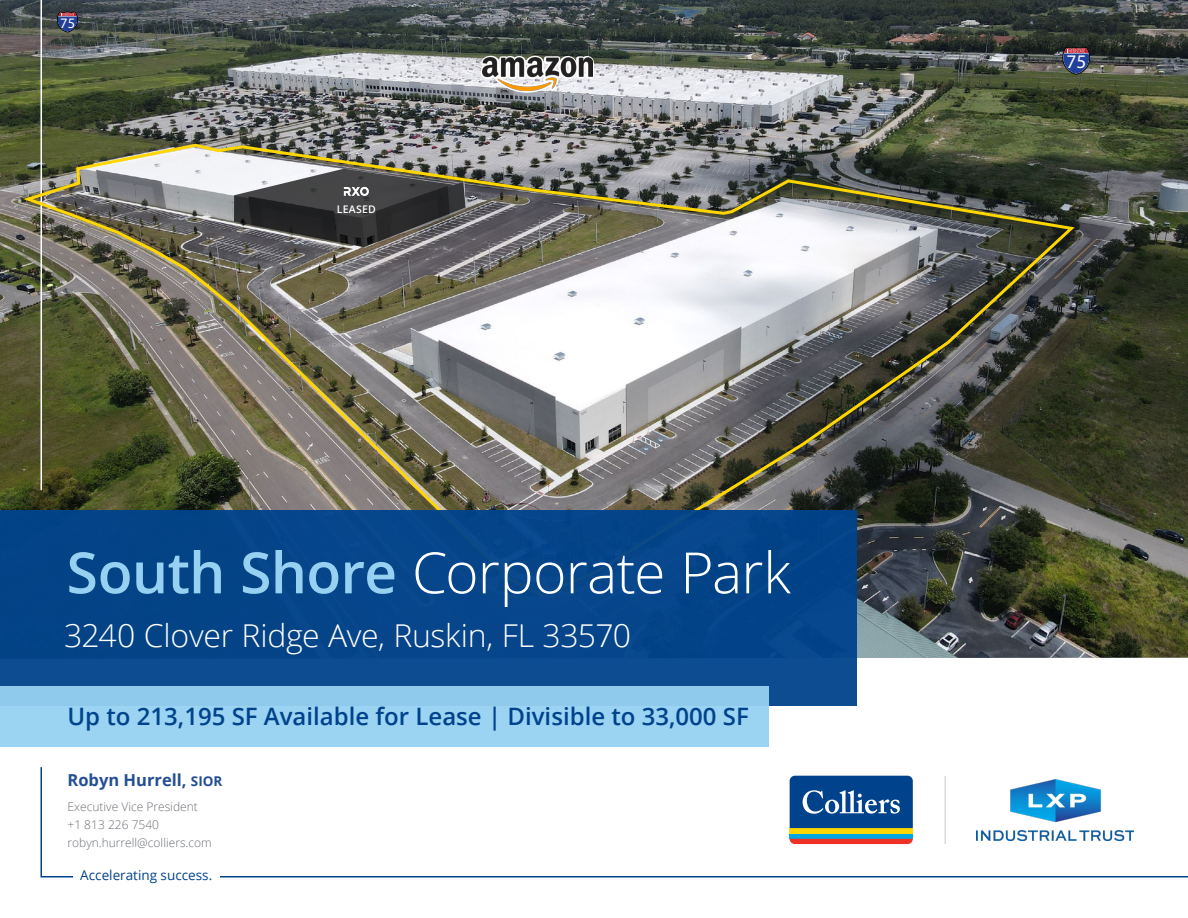
<style>
.page{position:relative;width:1188px;height:918px;background:#fff}
.page>*{position:absolute;margin:0;border:0;box-sizing:border-box;transform-origin:0 0}
.t1{font:300 57px "Open Sans";letter-spacing:-.015em;color:#fff}
.t2{font:300 31.5px "Open Sans";letter-spacing:-.01em;color:#fff}
.t3{font:600 24px "Open Sans";color:#00438c}
.t4{font:19.35px "Myriad Pro";color:#fff}
.t5{font:700 16.5px "Open Sans";color:#244e94}
.t6{font:14.55px "Myriad Pro";color:#fff}
.t7{font:13.5px "Open Sans";color:#00438c}
.t8{font:300 12px/18px "Open Sans";color:#6b6f75}
.t9{font:600 10.5px "Open Sans";letter-spacing:.02em;color:#fff}
.s1{font-weight:600;color:#96d1f2}
.s2{font-size:13.5px}
</style>
<div class="page">
<img style="left:0;top:0;width:1188px;height:659px">
<svg style="left:481px;top:56px;width:113px;height:37px"></svg>
<img style="left:483px;top:58px;width:109px;height:33px">
<svg style="left:40px;top:767px;width:1148px;height:111px"></svg>
<hr style="left:40px;top:0;width:2px;height:490px;background:#fff">
<div style="left:73px;top:870px;width:146px;height:10px;background:#fff"></div>
<hr style="left:945px;top:776px;width:1px;height:68px;background:#c7c9c8">
<div style="left:788px;top:774px;width:127px;height:72px;background:linear-gradient(to right,#fef3f2,#fef4f3);border-radius:7px"></div>
<div style="left:790px;top:833px;width:123px;height:6px;background:#00a8e4"></div>
<div style="left:790px;top:828px;width:123px;height:5px;background:#ffd600"></div>
<svg style="left:790px;top:839px;width:123px;height:5px"></svg>
<svg style="left:790px;top:776px;width:123px;height:52px;background:#1c5798"></svg>
<img style="left:977px;top:779px;width:157px;height:61px">
<svg style="left:57px;top:12px;width:21px;height:20px"></svg>
<svg style="left:1063px;top:47px;width:27px;height:27px"></svg>
<img style="left:19px;top:142px;width:1057px;height:456px">
<div style="left:0;top:510px;width:856px;height:196px;background:#00438c"></div>
<div style="left:0;top:686px;width:769px;height:61px;background:#96d1f2"></div>
<svg style="left:234px;top:169px;width:231px;height:78px;background:#555553"></svg>
<img style="left:340px;top:183px;width:33px;height:16px">
<p class="t6" style="left:60px;top:14px;width:16px">75</p>
<p class="t9" style="left:337px;top:202px;width:40px">LEASED</p>
<h1 class="t1" style="left:67px;top:534px;width:726px"><span class="s1">South Shore</span> Corporate Park</h1>
<h2 class="t2" style="left:64px;top:614px;width:568px">3240 Clover Ridge Ave, Ruskin, FL 33570</h2>
<h3 class="t3" style="left:68px;top:699px;width:683px">Up to 213,195 SF Available for Lease | Divisible to 33,000 SF</h3>
<h3 class="t5" style="left:68px;top:768px;width:156px">Robyn Hurrell, <span class="s2">SIOR</span></h3>
<p class="t8" style="left:68px;top:797px;width:146px">Executive Vice President +1 813 226 7540 robyn.hurrell@colliers.com</p>
<p class="t7" style="left:80px;top:866px;width:133px">Accelerating success.</p>
<h3 class="t4" style="left:1067px;top:50px;width:21px">75</h3>
</div>
